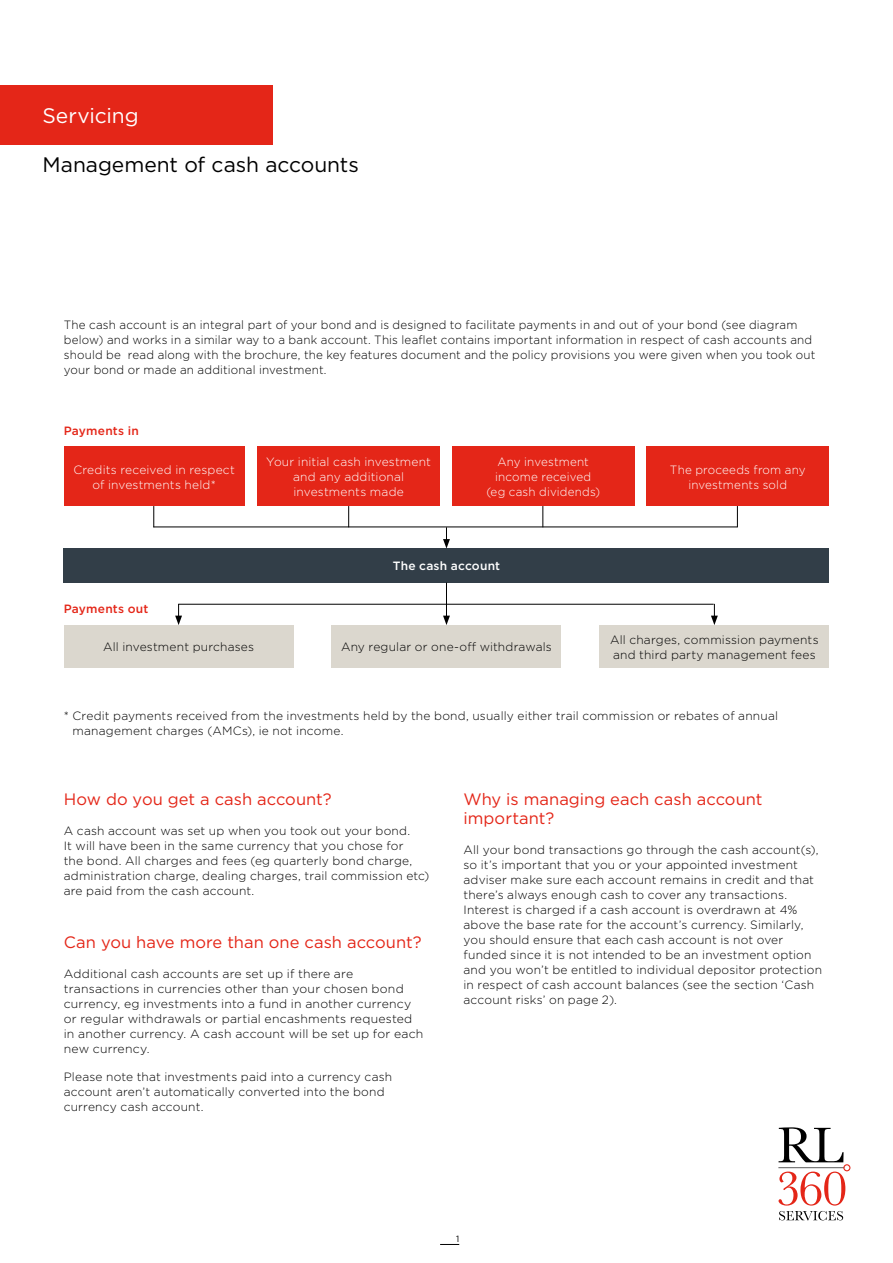
<style>
.page{position:relative;width:893px;height:1263px;background:#fff}
.page>*{position:absolute;margin:0;border:0;box-sizing:border-box;transform-origin:0 0}
.Literature_Item_name{font:21px "Gotham";color:#000}
.Product_Name{font:21px "Gotham";letter-spacing:-.005em;color:#fff}
.Heading{font:16.5px/19.5px "Gotham";color:#e42618}
.Body_text{font:300 12px/15px "Gotham";letter-spacing:.015em;color:#000}
.Body_text_bold{font:300 12px/15px "Gotham";letter-spacing:.015em;color:#fff;text-align:center}
.Body_text_bold-2{font:300 12px/15px "Gotham";letter-spacing:.015em;color:#000}
.Subhead_Red{font:500 12px "Gotham";letter-spacing:.015em;color:#e42618}
.Body_text_bold-3{font:500 12px "Gotham";letter-spacing:.02em;color:#fff}
.t1{font:9px "Gotham";color:#000}
</style>
<div class="page">
<svg style="left:440px;top:1244px;width:19px;height:1px"></svg>
<div style="left:0;top:85px;width:272px;height:60px;background:#e42618"></div>
<svg style="left:779px;top:1127px;width:71px;height:78px"></svg>
<svg style="left:779px;top:1211px;width:64px;height:9px"></svg>
<div style="left:64px;top:446px;width:180px;height:60px;background:#e42618"></div>
<div style="left:64px;top:625px;width:229px;height:43px;background:#dbd7ce"></div>
<div style="left:332px;top:625px;width:229px;height:43px;background:#dbd7ce"></div>
<div style="left:600px;top:625px;width:229px;height:43px;background:#dbd7ce"></div>
<div style="left:257px;top:446px;width:183px;height:60px;background:#e42618"></div>
<div style="left:64px;top:549px;width:765px;height:34px;background:#323e48"></div>
<div style="left:452px;top:446px;width:183px;height:60px;background:#e42618"></div>
<div style="left:646px;top:446px;width:183px;height:60px;background:#e42618"></div>
<svg style="left:737px;top:506px;width:1px;height:21px"></svg>
<svg style="left:153px;top:506px;width:1px;height:20px"></svg>
<svg style="left:348px;top:506px;width:1px;height:20px"></svg>
<svg style="left:542px;top:506px;width:1px;height:20px"></svg>
<hr style="left:153px;top:526px;width:584px;height:1px;background:#000">
<hr style="left:179px;top:604px;width:535px;height:1px;background:#000">
<svg style="left:443px;top:527px;width:7px;height:22px"></svg>
<hr style="left:446px;top:583px;width:1px;height:35px;background:#000">
<svg style="left:443px;top:616px;width:7px;height:9px"></svg>
<svg style="left:175px;top:604px;width:7px;height:21px"></svg>
<svg style="left:711px;top:604px;width:7px;height:21px"></svg>
<p class="Product_Name" style="left:43px;top:102px;width:98px">Servicing</p>
<p class="Literature_Item_name" style="left:43px;top:151px;width:318px">Management of cash accounts</p>
<p class="Body_text" style="left:64px;top:316px;width:753px">The cash account is an integral part of your bond and is designed to facilitate payments in and out of your bond (see diagram below) and works in a similar way to a bank account. This leaflet contains important information in respect of cash accounts and should be read along with the brochure, the key features document and the policy provisions you were given when you took out your bond or made an additional investment.</p>
<p class="Subhead_Red" style="left:64px;top:423px;width:77px">Payments in</p>
<p class="Body_text_bold" style="left:73px;top:461px;width:163px">Credits received in respect of investments held*</p>
<p class="Subhead_Red" style="left:64px;top:601px;width:86px">Payments out</p>
<p class="Body_text_bold" style="left:266px;top:454px;width:166px">Your initial cash investment and any additional investments made</p>
<p class="Body_text_bold" style="left:486px;top:454px;width:115px">Any investment income received (eg cash dividends)</p>
<p class="Body_text_bold" style="left:670px;top:461px;width:137px">The proceeds from any investments sold</p>
<p class="Body_text_bold-3" style="left:393px;top:558px;width:109px">The cash account</p>
<p class="Body_text_bold-2" style="left:103px;top:639px;width:152px">All investment purchases</p>
<p class="Body_text_bold-2" style="left:341px;top:639px;width:212px">Any regular or one-off withdrawals</p>
<p class="Body_text_bold-2" style="left:610px;top:632px;width:210px">All charges, commission payments and third party management fees</p>
<p class="Body_text" style="left:73px;top:708px;width:707px;text-indent:-9px">* Credit payments received from the investments held by the bond, usually either trail commission or rebates of annual management charges (AMCs), ie not income.</p>
<p class="Heading" style="left:64px;top:789px;width:270px">How do you get a cash account?</p>
<p class="Body_text" style="left:64px;top:823px;width:367px">A cash account was set up when you took out your bond.<br>It will have been in the same currency that you chose for<br>the bond. All charges and fees (eg quarterly bond charge, administration charge, dealing charges, trail commission etc) are paid from the cash account.</p>
<p class="Heading" style="left:64px;top:932px;width:359px">Can you have more than one cash account?</p>
<p class="Body_text" style="left:64px;top:966px;width:361px">Additional cash accounts are set up if there are transactions in currencies other than your chosen bond currency, eg investments into a fund in another currency or regular withdrawals or partial encashments requested in another currency. A cash account will be set up for each new currency.</p>
<p class="Body_text" style="left:64px;top:1069px;width:330px">Please note that investments paid into a currency cash account aren’t automatically converted into the bond currency cash account.</p>
<p class="Heading" style="left:463px;top:789px;width:301px">Why is managing each cash account important?</p>
<p class="Body_text" style="left:463px;top:842px;width:360px">All your bond transactions go through the cash account(s), so it’s important that you or your appointed investment adviser make sure each account remains in credit and that there’s always enough cash to cover any transactions.<br>Interest is charged if a cash account is overdrawn at 4% above the base rate for the account’s currency. Similarly, you should ensure that each cash account is not over funded since it is not intended to be an investment option and you won’t be entitled to individual depositor protection in respect of cash account balances (see the section ‘Cash account risks’ on page 2).</p>
<p class="t1" style="left:456px;top:1233px;width:5px">1</p>
</div>
